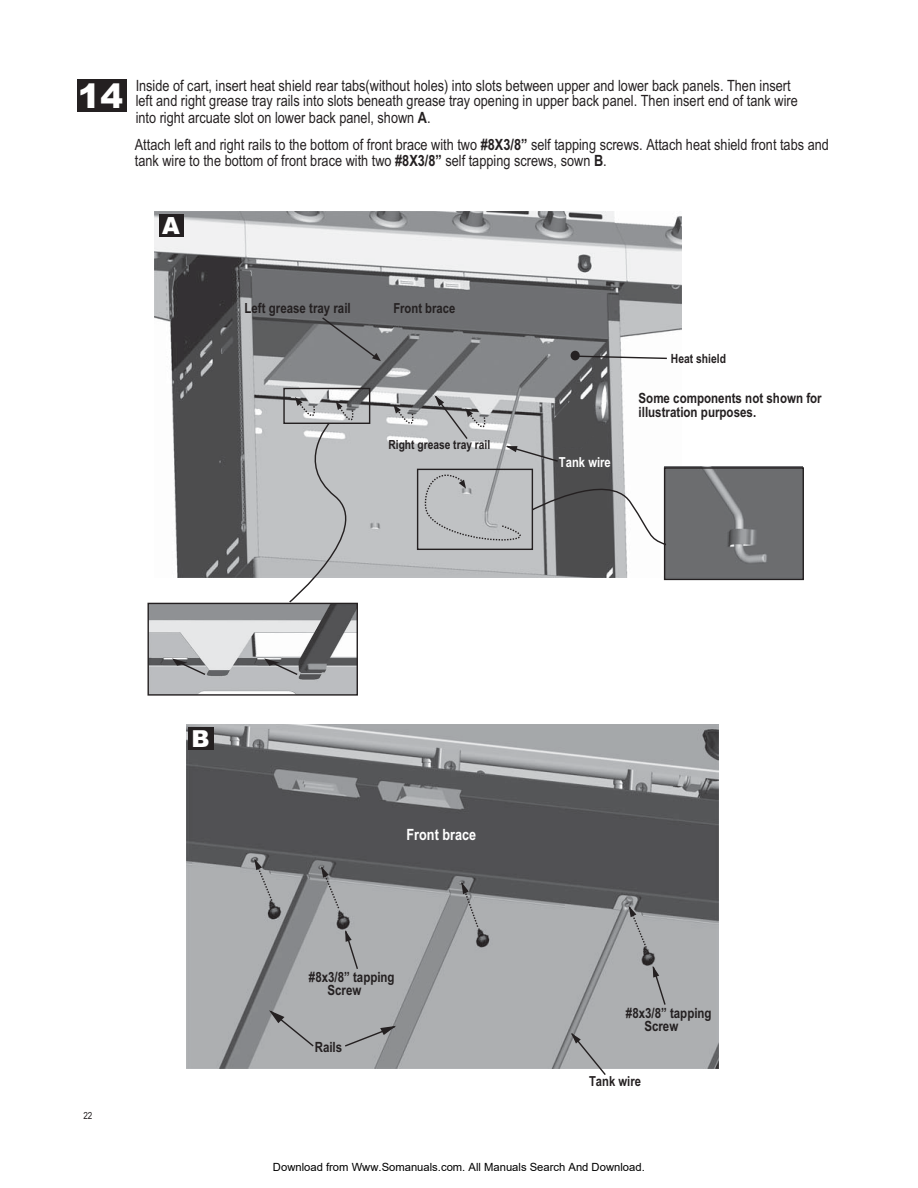
<style>
.page{position:relative;width:918px;height:1188px;background:#fff}
.page>*{position:absolute;margin:0;border:0;box-sizing:border-box;transform-origin:0 0}
.t1{font:900 33.9px "Arial";color:#fff}
.t2{font:900 23.7px "Arial";color:#fff;scale:.96 1}
.t3{font:900 23.4px "Arial";color:#fff}
.t4{font:15.45px/15px "Arial Narrow";color:#242021}
.t5{font:700 15.45px "Arial Narrow";color:#fff}
.t6{font:700 14.1px/13px "Arial Narrow";color:#242021}
.t7{font:700 13.8px "Arial Narrow";color:#242021}
.t8{font:700 13.8px "Arial Narrow";color:#fff}
.t9{font:700 12.75px "Arial Narrow";color:#242021}
.t10{font:700 12.6px "Arial Narrow";color:#242021}
.t11{font:11.25px "Arial";color:#000}
.t12{font:9.9px "Arial Narrow";color:#242021}
.s1{font-weight:700}
</style>
<div class="page">
<img style="left:187px;top:724px;width:531px;height:344px">
<img style="left:155px;top:211px;width:526px;height:366px">
<div style="left:77px;top:80px;width:49px;height:32px;background:#242021"></div>
<div style="left:159px;top:214px;width:25px;height:22px;background:#242021"></div>
<svg style="left:570px;top:1032px;width:37px;height:43px;background:#aeb0b1"></svg>
<svg style="left:344px;top:929px;width:15px;height:42px"></svg>
<svg style="left:269px;top:1009px;width:46px;height:39px;background:#a2a4a6"></svg>
<svg style="left:343px;top:1025px;width:54px;height:23px"></svg>
<svg style="left:652px;top:965px;width:15px;height:41px"></svg>
<svg style="left:253px;top:858px;width:21px;height:44px"></svg>
<svg style="left:320px;top:865px;width:20px;height:45px"></svg>
<svg style="left:460px;top:881px;width:19px;height:48px"></svg>
<svg style="left:627px;top:905px;width:21px;height:45px"></svg>
<svg style="left:572px;top:355px;width:96px;height:5px"></svg>
<svg style="left:321px;top:316px;width:60px;height:45px;background:#797a7d"></svg>
<div style="left:188px;top:727px;width:26px;height:22px;background:#242021"></div>
<svg style="left:147px;top:602px;width:211px;height:94px;background:#abacae"></svg>
<svg style="left:283px;top:387px;width:521px;height:216px"></svg>
<div style="left:571px;top:351px;width:9px;height:9px;background:#242021;border-radius:50%"></div>
<svg style="left:336px;top:394px;width:259px;height:149px;background:#a7a8aa"></svg>
<h1 class="t1" style="left:78px;top:76px;width:47px">14</h1>
<p class="t4" style="left:136px;top:80px;width:664px">Inside of cart, insert heat shield rear tabs(without holes) into slots between upper and lower back panels. Then insert left and right grease tray rails into slots beneath grease tray opening in upper back panel. Then insert end of tank wire</p>
<p class="t4" style="left:135px;top:106px;width:696px;line-height:26.2px">into right arcuate slot on lower back panel, shown <span class="s1">A</span>.<br>Attach left and right rails to the bottom of front brace with two <span class="s1">#8X3/8”</span> self tapping screws. Attach heat shield front tabs and</p>
<p class="t4" style="left:135px;top:155px;width:473px">tank wire to the bottom of front brace with two <span class="s1">#8X3/8”</span> self tapping screws, sown <span class="s1">B</span>.</p>
<h2 class="t2" style="left:162px;top:212px;width:20px">A</h2>
<p class="t6" style="left:245px;top:303px;width:108px">Left grease tray rail</p>
<p class="t7" style="left:393px;top:303px;width:63px">Front brace</p>
<p class="t10" style="left:388px;top:440px;width:103px">Right grease tray rail</p>
<p class="t8" style="left:559px;top:457px;width:53px">Tank wire</p>
<p class="t9" style="left:671px;top:354px;width:57px">Heat shield</p>
<p class="t6" style="left:639px;top:393px;width:185px;line-height:13.6px">Some components not shown for illustration purposes.</p>
<p class="t12" style="left:83px;top:1111px;width:11px">22</p>
<h3 class="t3" style="left:191px;top:725px;width:20px">B</h3>
<p class="t5" style="left:407px;top:829px;width:71px">Front brace</p>
<p class="t6" style="left:327px;top:972px;width:69px;text-indent:-19px">#8x3/8” tapping<br>Screw</p>
<p class="t6" style="left:315px;top:1042px;width:29px">Rails</p>
<p class="t6" style="left:644px;top:1008px;width:69px;text-indent:-19px">#8x3/8” tapping<br>Screw</p>
<p class="t7" style="left:589px;top:1076px;width:53px">Tank wire</p>
<p class="t11" style="left:273px;top:1160px;width:373px">Download from Www.Somanuals.com. All Manuals Search And Download.</p>
</div>
